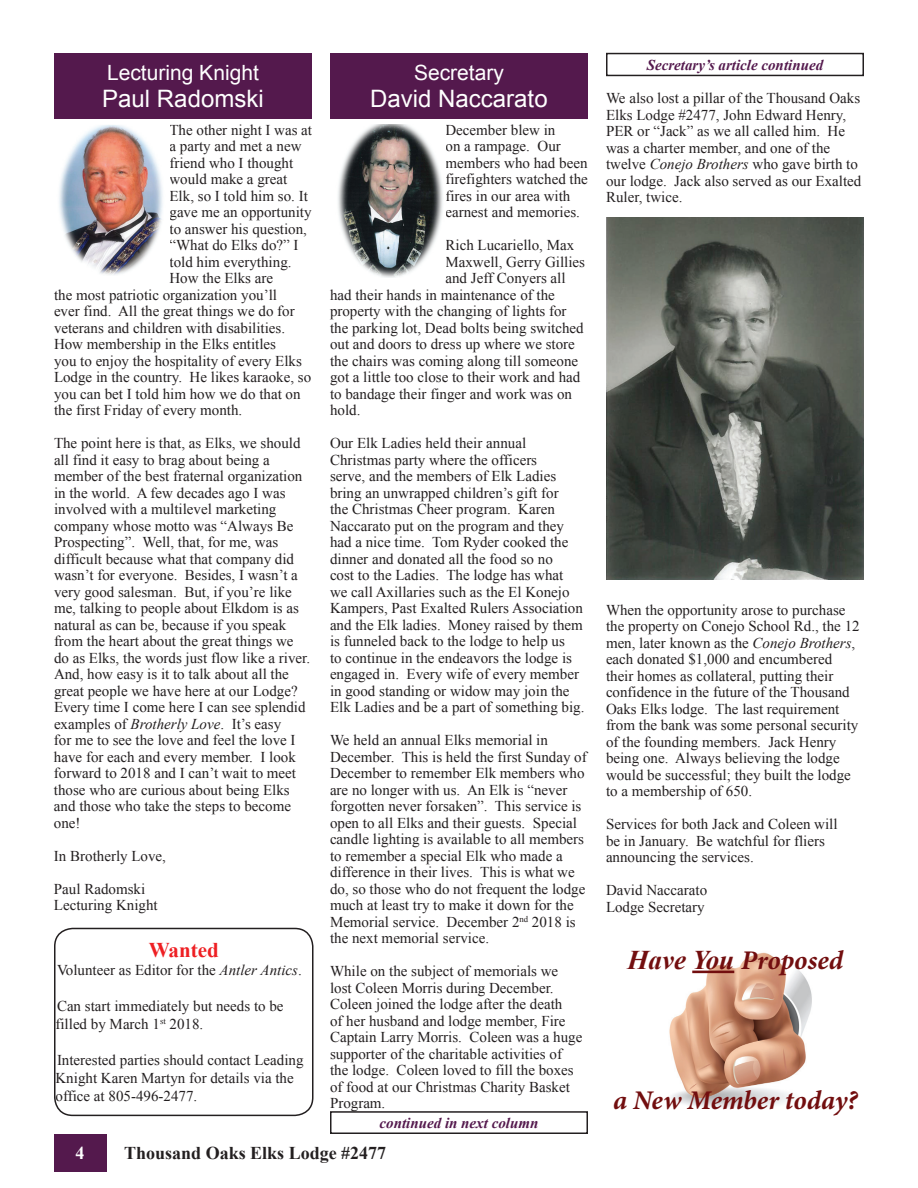
<style>
.page{position:relative;width:918px;height:1188px;background:#fff}
.page>*{position:absolute;margin:0;border:0;box-sizing:border-box;transform-origin:0 0}
.t1{font:italic 700 27px "Minion Pro";color:#720e0f}
.t2{font:24px "Arial";color:#fff}
.t3{font:21px "Arial";color:#fff}
.t4{font:700 21px "Times New Roman";color:#ee1f23}
.t5{font:700 18px "Times New Roman";color:#231f20}
.t6{font:700 18px "Times New Roman";color:#fff}
.t7{font:15px/16.5px "Times New Roman";color:#231f20}
.t8{font:italic 700 15px "Times New Roman";color:#54194d}
.s1{font-style:italic}
.s2{font-family:"Times New Roman"}
</style>
<div class="page">
<div style="left:54px;top:1134px;width:52px;height:38px;background:#54194d"></div>
<div style="left:330px;top:53px;width:258px;height:66px;background:#54194d"></div>
<div style="left:54px;top:53px;width:258px;height:66px;background:#54194d"></div>
<div style="left:330px;top:1111px;width:258px;height:23px;border:2px solid #231f20"></div>
<div style="left:606px;top:53px;width:258px;height:23px;border:2px solid #231f20"></div>
<div style="left:54px;top:928px;width:260px;height:188px;border:2px solid #231f20;border-radius:18px"></div>
<img style="left:606px;top:218px;width:258px;height:361px">
<img style="left:669px;top:952px;width:143px;height:156px">
<hr style="left:692px;top:971px;width:42px;height:2px;background:#720e0f">
<img style="left:59px;top:125px;width:104px;height:150px">
<img style="left:338px;top:124px;width:105px;height:154px">
<h3 class="t3" style="left:107px;top:59px;width:153px">Lecturing Knight</h3>
<h2 class="t2" style="left:102px;top:83px;width:163px">Paul Radomski</h2>
<p class="t7" style="left:170px;top:121px;width:144px">The other night I was at</p>
<p class="t7" style="left:170px;top:138px;width:134px">a party and met a new</p>
<p class="t7" style="left:170px;top:154px;width:125px">friend who I thought</p>
<p class="t7" style="left:170px;top:171px;width:119px">would make a great</p>
<p class="t7" style="left:170px;top:187px;width:140px">Elk, so I told him so. It</p>
<p class="t7" style="left:170px;top:204px;width:144px">gave me an opportunity</p>
<p class="t7" style="left:170px;top:220px;width:139px">to answer his question,</p>
<p class="t7" style="left:170px;top:237px;width:131px">“What do Elks do?” I</p>
<p class="t7" style="left:170px;top:253px;width:124px">told him everything.</p>
<p class="t7" style="left:170px;top:270px;width:105px">How the Elks are</p>
<p class="t7" style="left:54px;top:286px;width:225px">the most patriotic organization you’ll</p>
<p class="t7" style="left:54px;top:303px;width:242px">ever find. All the great things we do for</p>
<p class="t7" style="left:54px;top:319px;width:233px">veterans and children with disabilities.</p>
<p class="t7" style="left:54px;top:336px;width:224px">How membership in the Elks entitles</p>
<p class="t7" style="left:54px;top:352px;width:249px">you to enjoy the hospitality of every Elks</p>
<p class="t7" style="left:54px;top:369px;width:259px">Lodge in the country. He likes karaoke, so</p>
<p class="t7" style="left:54px;top:385px;width:248px">you can bet I told him how we do that on</p>
<p class="t7" style="left:54px;top:402px;width:190px">the first Friday of every month.</p>
<p class="t7" style="left:54px;top:435px;width:258px">The point here is that, as Elks, we should all find it easy to brag about being a member of the best fraternal organization in the world. A few decades ago I was involved with a multilevel marketing company whose motto was “Always Be Prospecting”. Well, that, for me, was difficult because what that company did wasn’t for everyone. Besides, I wasn’t a very good salesman. But, if you’re like me, talking to people about Elkdom is as natural as can be, because if you speak from the heart about the great things we do as Elks, the words just flow like a river.<br>And, how easy is it to talk about all the great people we have here at our Lodge?<br>Every time I come here I can see splendid examples of <span class="s1">Brotherly Love</span>. It’s easy<br>for me to see the love and feel the love I have for each and every member. I look forward to 2018 and I can’t wait to meet those who are curious about being Elks and those who take the steps to become one!</p>
<p class="t7" style="left:54px;top:847px;width:114px">In Brotherly Love,</p>
<p class="t7" style="left:54px;top:880px;width:105px">Paul Radomski<br>Lecturing Knight</p>
<h3 class="t4" style="left:149px;top:936px;width:72px">Wanted</h3>
<p class="t7" style="left:57px;top:962px;width:246px">Volunteer as Editor for the <span class="s1">Antler Antics</span>.</p>
<p class="t7" style="left:56px;top:997px;width:230px;line-height:18px">Can start immediately but needs to be filled by March 1<sup>st</sup> 2018.</p>
<p class="t7" style="left:56px;top:1051px;width:250px;line-height:18px">Interested parties should contact Leading<br>Knight Karen Martyn for details via the office at 805-496-2477.</p>
<h3 class="t3" style="left:414px;top:59px;width:91px">Secretary</h3>
<h2 class="t2" style="left:370px;top:83px;width:179px">David Naccarato</h2>
<p class="t7" style="left:446px;top:121px;width:144px">December blew in<br>on a rampage. Our members who had been firefighters watched the fires in our area with earnest and memories.</p>
<p class="t7" style="left:446px;top:237px;width:130px">Rich Lucariello, Max</p>
<p class="t7" style="left:446px;top:253px;width:141px">Maxwell, Gerry Gillies</p>
<p class="t7" style="left:446px;top:270px;width:122px">and Jeff Conyers all</p>
<p class="t7" style="left:330px;top:286px;width:226px">had their hands in maintenance of the</p>
<p class="t7" style="left:330px;top:303px;width:238px">property with the changing of lights for</p>
<p class="t7" style="left:330px;top:319px;width:255px">the parking lot, Dead bolts being switched</p>
<p class="t7" style="left:330px;top:336px;width:246px">out and doors to dress up where we store</p>
<p class="t7" style="left:330px;top:352px;width:250px">the chairs was coming along till someone</p>
<p class="t7" style="left:330px;top:369px;width:252px">got a little too close to their work and had</p>
<p class="t7" style="left:330px;top:385px;width:244px">to bandage their finger and work was on</p>
<p class="t7" style="left:330px;top:402px;width:32px">hold.</p>
<p class="t7" style="left:330px;top:435px;width:256px">Our Elk Ladies held their annual Christmas party where the officers<br>serve, and the members of Elk Ladies bring an unwrapped children’s gift for<br>the Christmas Cheer program. Karen Naccarato put on the program and they had a nice time. Tom Ryder cooked the dinner and donated all the food so no<br>cost to the Ladies. The lodge has what we call Axillaries such as the El Konejo Kampers, Past Exalted Rulers Association and the Elk ladies. Money raised by them is funneled back to the lodge to help us<br>to continue in the endeavors the lodge is engaged in. Every wife of every member in good standing or widow may join the Elk Ladies and be a part of something big.</p>
<p class="t7" style="left:330px;top:732px;width:258px">We held an annual Elks memorial in December. This is held the first Sunday of December to remember Elk members who are no longer with us. An Elk is “never forgotten never forsaken”. This service is open to all Elks and their guests. Special candle lighting is available to all members to remember a special Elk who made a difference in their lives. This is what we do, so those who do not frequent the lodge much at least try to make it down for the Memorial service. December 2<sup>nd</sup> 2018 is the next memorial service.</p>
<p class="t7" style="left:330px;top:963px;width:254px">While on the subject of memorials we lost Coleen Morris during December.<br>Coleen joined the lodge after the death<br>of her husband and lodge member, Fire Captain Larry Morris. Coleen was a huge supporter of the charitable activities of the lodge. Coleen loved to fill the boxes of food at our Christmas Charity Basket Program.</p>
<p class="t8" style="left:380px;top:1112px;width:160px">continued in next column</p>
<p class="t6" style="left:76px;top:1141px;width:10px">4</p>
<p class="t5" style="left:124px;top:1141px;width:264px">Thousand Oaks Elks Lodge #2477</p>
<p class="t8" style="left:647px;top:54px;width:178px">Secretary’s article continued</p>
<p class="t7" style="left:606px;top:90px;width:257px">We also lost a pillar of the Thousand Oaks Elks Lodge #2477, John Edward Henry, PER or “Jack” as we all called him. He was a charter member, and one of the twelve <span class="s1">Conejo Brothers</span> who gave birth to our lodge. Jack also served as our Exalted Ruler, twice.</p>
<p class="t7" style="left:606px;top:601px;width:255px">When the opportunity arose to purchase the property on Conejo School Rd., the 12 men, later known as the <span class="s1">Conejo Brothers</span>, each donated $1,000 and encumbered their homes as collateral, putting their confidence in the future of the Thousand Oaks Elks lodge. The last requirement from the bank was some personal security of the founding members. Jack Henry being one. Always believing the lodge would be successful; they built the lodge to a membership of 650.</p>
<p class="t7" style="left:606px;top:816px;width:233px">Services for both Jack and Coleen will be in January. Be watchful for fliers announcing the services.</p>
<p class="t7" style="left:606px;top:882px;width:103px">David Naccarato<br>Lodge Secretary</p>
<h1 class="t1" style="left:628px;top:941px;width:217px"><span class="s2">Have You</span> Proposed</h1>
<h1 class="t1" style="left:613px;top:1081px;width:246px">a New Member today?</h1>
</div>
